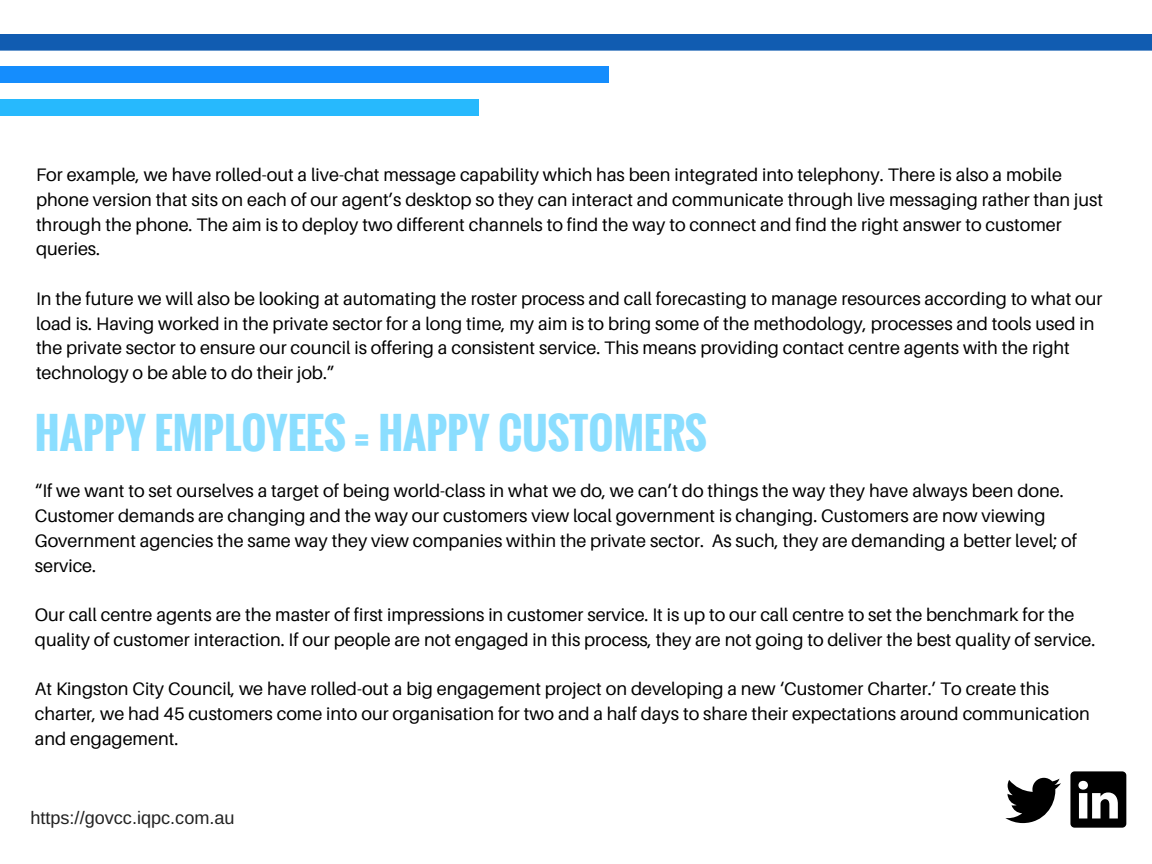
<style>
.page{position:relative;width:1152px;height:864px;background:#fff}
.page>*{position:absolute;margin:0;border:0;box-sizing:border-box;transform-origin:0 0}
.t1{font:700 42.3px "Oswald";color:#8bdeff}
.t2{font:18.15px/24.8px "Aileron";color:#000}
.t3{font:18.15px "Arimo";color:#222}
</style>
<div class="page">
<div style="left:0;top:34px;width:1152px;height:17px;background:#115cb1"></div>
<div style="left:0;top:66px;width:609px;height:17px;background:#158dfd"></div>
<div style="left:0;top:99px;width:479px;height:17px;background:#27b9fd"></div>
<svg style="left:1005px;top:778px;width:56px;height:45px"></svg>
<svg style="left:1070px;top:771px;width:56px;height:57px"></svg>
<p class="t2" style="left:36px;top:162px;width:1069px">For example, we have rolled-out a live-chat message capability which has been integrated into telephony. There is also a mobile phone version that sits on each of our agent’s desktop so they can interact and communicate through live messaging rather than just through the phone. The aim is to deploy two different channels to find the way to connect and find the right answer to customer queries.</p>
<p class="t2" style="left:36px;top:286px;width:1068px">In the future we will also be looking at automating the roster process and call forecasting to manage resources according to what our load is. Having worked in the private sector for a long time, my aim is to bring some of the methodology, processes and tools used in the private sector to ensure our council is offering a consistent service. This means providing contact centre agents with the right technology o be able to do their job.”</p>
<h1 class="t1" style="left:35px;top:401px;width:674px">HAPPY EMPLOYEES = HAPPY CUSTOMERS</h1>
<p class="t2" style="left:35px;top:478px;width:1044px">“If we want to set ourselves a target of being world-class in what we do, we can’t do things the way they have always been done.<br>Customer demands are changing and the way our customers view local government is changing. Customers are now viewing Government agencies the same way they view companies within the private sector. As such, they are demanding a better level; of service.</p>
<p class="t2" style="left:35px;top:602px;width:1062px">Our call centre agents are the master of first impressions in customer service. It is up to our call centre to set the benchmark for the quality of customer interaction. If our people are not engaged in this process, they are not going to deliver the best quality of service.</p>
<p class="t2" style="left:35px;top:676px;width:1057px">At Kingston City Council, we have rolled-out a big engagement project on developing a new ‘Customer Charter.’ To create this charter, we had 45 customers come into our organisation for two and a half days to share their expectations around communication and engagement.</p>
<p class="t3" style="left:30px;top:807px;width:206px">https://govcc.iqpc.com.au</p>
</div>
